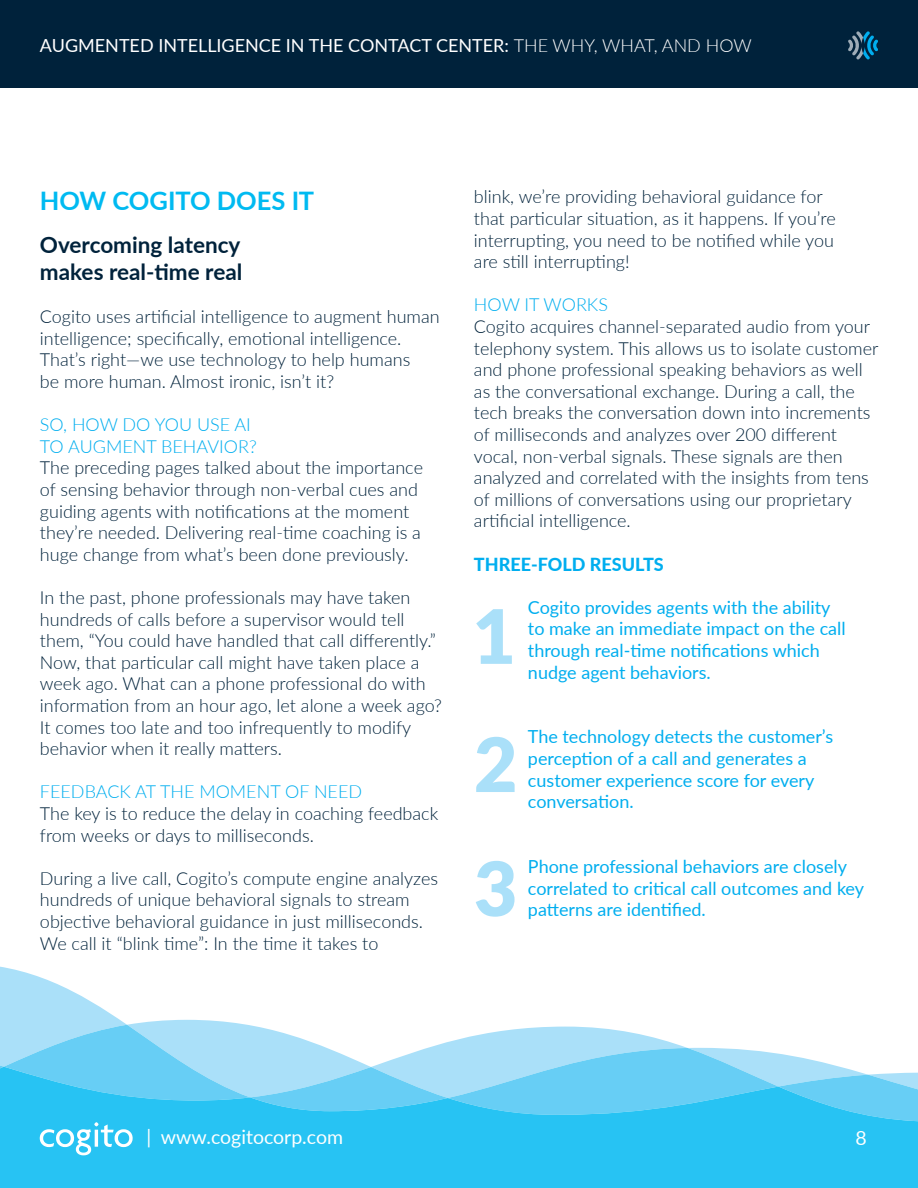
<style>
.page{position:relative;width:918px;height:1188px;background:#fff}
.page>*{position:absolute;margin:0;border:0;box-sizing:border-box;transform-origin:0 0}
.t1{font:900 75px/126.1px "Lato";color:#aae0f9;text-align:justify}
.t2{font:700 25.5px "Lato";color:#00baf1}
.t3{font:700 22.5px/27px "Lato";color:#00223b}
.t4{font:19.5px "Lato";color:#fff}
.t5{font:300 18px/21.6px "Lato";color:#00223b}
.t6{font:18px/21.6px "Lato";color:#00aeef}
.t7{font:300 18px/21.6px "Lato";color:#00aeef}
.t8{font:18px "Lato";color:#fff}
.t9{font:800 18px "Lato";color:#00aeef}
.s1{font-weight:300}
</style>
<div class="page">
<svg style="left:0;top:966px;width:195px;height:54px"></svg>
<svg style="left:0;top:1020px;width:248px;height:47px"></svg>
<svg style="left:4px;top:1025px;width:836px;height:42px;fill:#aae0f9"></svg>
<svg style="left:0;top:1067px;width:918px;height:121px;background:#3fc7f3"></svg>
<div style="left:0;top:0;width:918px;height:88px;background:#00223b"></div>
<svg style="left:40px;top:1122px;width:93px;height:33px"></svg>
<svg style="left:848px;top:31px;width:30px;height:29px"></svg>
<p class="t8" style="left:40px;top:32px;width:713px">AUGMENTED INTELLIGENCE IN THE CONTACT CENTER: <span class="s1">THE WHY, WHAT, AND HOW</span></p>
<h2 class="t2" style="left:40px;top:181px;width:276px">HOW COGITO DOES IT</h2>
<p class="t3" style="left:40px;top:230px;width:204px">Overcoming latency makes real-time real</p>
<p class="t5" style="left:40px;top:305px;width:401px">Cogito uses artificial intelligence to augment human intelligence; specifically, emotional intelligence.<br>That’s right—we use technology to help humans<br>be more human. Almost ironic, isn’t it?</p>
<p class="t7" style="left:40px;top:413px;width:218px">SO, HOW DO YOU USE AI<br>TO AUGMENT BEHAVIOR?</p>
<p class="t5" style="left:40px;top:457px;width:385px">The preceding pages talked about the importance of sensing behavior through non-verbal cues and guiding agents with notifications at the moment they’re needed. Delivering real-time coaching is a huge change from what’s been done previously.</p>
<p class="t5" style="left:40px;top:586px;width:404px">In the past, phone professionals may have taken hundreds of calls before a supervisor would tell them, “You could have handled that call differently.” Now, that particular call might have taken place a week ago. What can a phone professional do with information from an hour ago, let alone a week ago?<br>It comes too late and too infrequently to modify behavior when it really matters.</p>
<p class="t7" style="left:40px;top:781px;width:324px">FEEDBACK AT THE MOMENT OF NEED</p>
<p class="t5" style="left:40px;top:802px;width:400px">The key is to reduce the delay in coaching feedback from weeks or days to milliseconds.</p>
<p class="t5" style="left:40px;top:867px;width:400px">During a live call, Cogito’s compute engine analyzes hundreds of unique behavioral signals to stream objective behavioral guidance in just milliseconds.<br>We call it “blink time”: In the time it takes to</p>
<p class="t5" style="left:474px;top:186px;width:363px">blink, we’re providing behavioral guidance for that particular situation, as it happens. If you’re interrupting, you need to be notified while you are still interrupting!</p>
<p class="t7" style="left:474px;top:294px;width:136px">HOW IT WORKS</p>
<p class="t5" style="left:474px;top:315px;width:406px">Cogito acquires channel-separated audio from your telephony system. This allows us to isolate customer and phone professional speaking behaviors as well as the conversational exchange. During a call, the tech breaks the conversation down into increments of milliseconds and analyzes over 200 different vocal, non-verbal signals. These signals are then analyzed and correlated with the insights from tens of millions of conversations using our proprietary artificial intelligence.</p>
<p class="t9" style="left:474px;top:551px;width:191px">THREE-FOLD RESULTS</p>
<p class="t6" style="left:528px;top:596px;width:319px">Cogito provides agents with the ability to make an immediate impact on the call through real-time notifications which nudge agent behaviors.</p>
<h1 class="t1" style="left:472px;top:570px;width:46px">1<br>2<br>3</h1>
<p class="t6" style="left:528px;top:725px;width:307px">The technology detects the customer’s perception of a call and generates a customer experience score for every conversation.</p>
<p class="t6" style="left:528px;top:855px;width:338px">Phone professional behaviors are closely correlated to critical call outcomes and key patterns are identified.</p>
<p class="t4" style="left:147px;top:1123px;width:198px">| www.cogitocorp.com</p>
<p class="t4" style="left:856px;top:1124px;width:13px">8</p>
</div>
